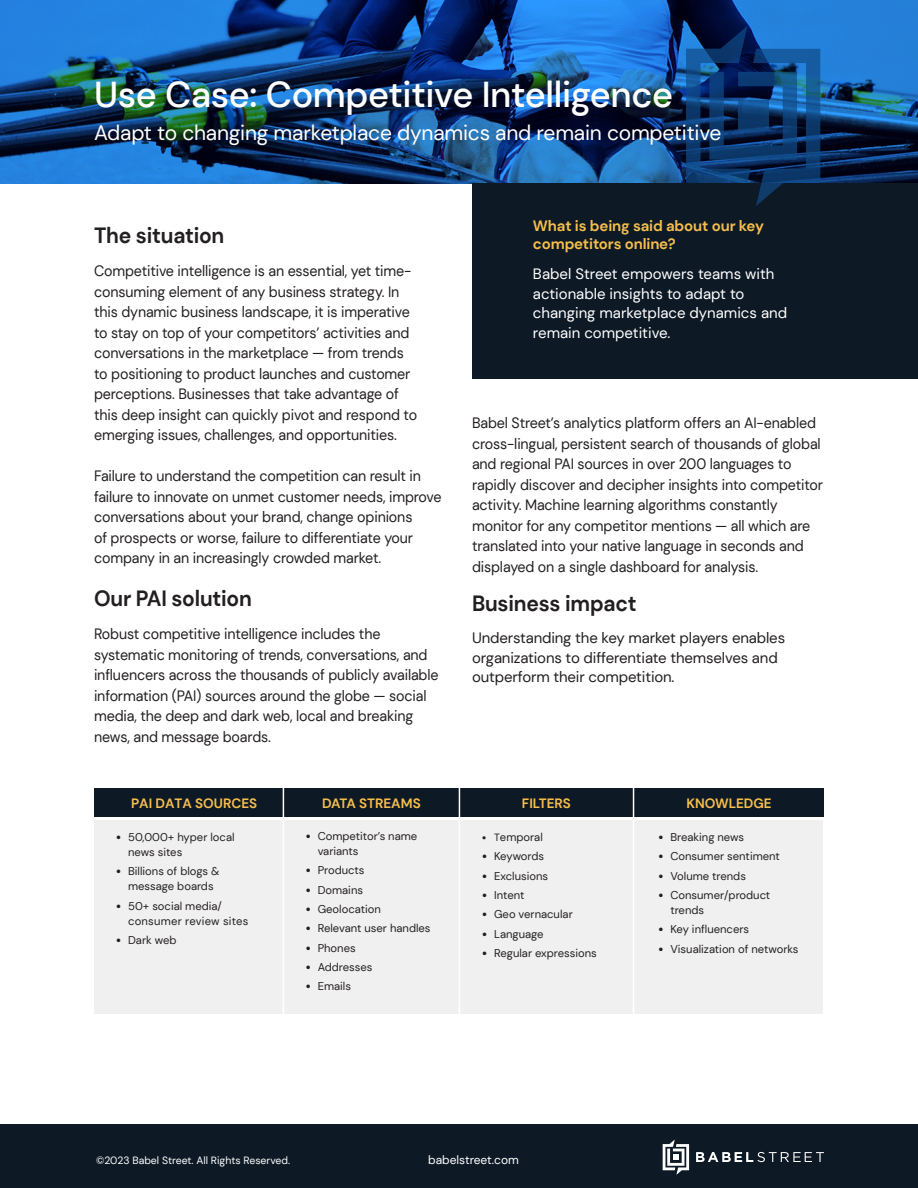
<style>
.page{position:relative;width:918px;height:1188px;background:#fff}
.page>*{position:absolute;margin:0;border:0;box-sizing:border-box;transform-origin:0 0}
.Title_Header{font:500 36px "DM Sans";letter-spacing:-.01em;color:#fff}
.t1{font:700 22.05px "DM Sans";letter-spacing:-.01em;color:#231f20;scale:.95 1}
.Title_Header-2{font:21px "DM Sans";letter-spacing:-.01em;color:#fff}
.t2{font:15px/20.4px "DM Sans";letter-spacing:-.01em;color:#231f20;scale:.95 1}
.t3{font:15px/19.5px "DM Sans";letter-spacing:-.01em;color:#231f20}
.t4{font:15px/19.5px "DM Sans";color:#fff}
.t5{font:700 15px "DM Sans";letter-spacing:-.01em;color:#f5be4c}
.Section_Subheader{font:700 13.5px "DM Sans";color:#f5be4c}
.Section_Subheader-2{font:12px "DM Sans";color:#fff}
.t6{font:11.25px/15px "DM Sans";color:#231f20}
.t7{font:11.25px "DM Sans";letter-spacing:-.02em;color:#231f20}
.Section_Subheader-3{font:10.5px "DM Sans";color:#fff}
.s1{font-style:inherit}
.s2{font-family:"Lato";font-weight:300;font-size:12px}
.s3{font-family:"Lato";font-weight:300;font-size:10.5px}
.s4{font-size:10.5px}
</style>
<div class="page">
<div style="left:0;top:1124px;width:918px;height:64px;background:#0d1925"></div>
<svg style="left:0;top:0;width:918px;height:184px;background:#164f8d"></svg>
<svg style="left:696px;top:1152px;width:128px;height:10px"></svg>
<svg style="left:663px;top:1140px;width:26px;height:35px"></svg>
<div style="left:94px;top:820px;width:729px;height:193px;background:#f0f0f0"></div>
<div style="left:94px;top:789px;width:730px;height:28px;background:#0d1925"></div>
<hr style="left:283px;top:784px;width:1px;height:265px;background:#fff">
<hr style="left:459px;top:784px;width:1px;height:263px;background:#fff">
<hr style="left:633px;top:784px;width:1px;height:262px;background:#fff">
<div style="left:473px;top:184px;width:445px;height:195px;background:#0d1925"></div>
<svg style="left:686px;top:26px;width:134px;height:180px;background:#0e3b6e"></svg>
<svg style="left:738px;top:101px;width:30px;height:30px"></svg>
<p class="Title_Header" style="left:94px;top:72px;width:581px">Use Case: Competitive Intelligence</p>
<p class="Title_Header-2" style="left:94px;top:120px;width:629px">Adapt to changing marketplace dynamics and remain competitive</p>
<p class="t1" style="left:94px;top:222px;width:139px">The situation</p>
<p class="t2" style="left:94px;top:261px;width:342px">Competitive intelligence is an essential, yet time&shy;consuming element of any business strategy. In this dynamic business landscape, it is imperative to stay on top of your competitors’ activities and conversations in the marketplace — from trends to positioning to product launches and customer perceptions. Businesses that take advantage of this deep insight can quickly pivot and respond to emerging issues, challenges, and opportunities.</p>
<p class="t2" style="left:94px;top:466px;width:367px">Failure to understand the competition can result in failure to innovate on unmet customer needs, improve conversations about your brand, change opinions<br>of prospects or worse, failure to differentiate your company in an increasingly crowded market.</p>
<p class="t1" style="left:94px;top:585px;width:168px">Our PAI solution</p>
<p class="t2" style="left:94px;top:624px;width:364px">Robust competitive intelligence includes the systematic monitoring of trends, conversations, and influencers across the thousands of publicly available information (PAI) sources around the globe — social media, the deep and dark web, local and breaking news, and message boards.</p>
<p class="t5" style="left:533px;top:217px;width:233px">What is being said about our key</p>
<p class="t5" style="left:533px;top:235px;width:144px">competitors online?</p>
<p class="t4" style="left:533px;top:264px;width:256px">Babel Street empowers teams with actionable insights to adapt to changing marketplace dynamics and remain competitive.</p>
<p class="t2" style="left:472px;top:413px;width:371px">Babel Street’s analytics platform offers an AI-enabled cross-lingual, persistent search of thousands of global and regional PAI sources in over 200 languages to rapidly discover and decipher insights into competitor activity. Machine learning algorithms constantly monitor for any competitor mentions — all which are translated into your native language in seconds and displayed on a single dashboard for analysis.</p>
<p class="t1" style="left:472px;top:589px;width:175px">Business impact</p>
<p class="t3" style="left:472px;top:628px;width:315px">Understanding the key market players enables organizations to differentiate themselves and outperform their competition.</p>
<p class="Section_Subheader" style="left:131px;top:795px;width:128px"><span class="s1">P</span>AI DATA SOURCES</p>
<p class="Section_Subheader" style="left:322px;top:795px;width:100px">DATA STREAMS</p>
<p class="Section_Subheader" style="left:522px;top:795px;width:51px">FILTERS</p>
<p class="Section_Subheader" style="left:686px;top:795px;width:87px">KNOWLEDGE</p>
<p class="t6" style="left:128px;top:830px;width:108px;text-indent:-13px"><span class="s2">•</span> 50,000+ hyper local news sites</p>
<p class="t6" style="left:128px;top:864px;width:93px;text-indent:-13px"><span class="s2">•</span> Billions of blogs &amp; message boards</p>
<p class="t6" style="left:128px;top:898px;width:122px;text-indent:-13px"><span class="s2">•</span> 50+ social media/ consumer review sites</p>
<p class="t6" style="left:115px;top:933px;width:63px"><span class="s2">•</span> Dark web</p>
<p class="t6" style="left:318px;top:829px;width:101px;text-indent:-13px"><span class="s2">•</span> Competitor’s name variants</p>
<p class="t6" style="left:305px;top:863px;width:61px"><span class="s2">•</span> Products</p>
<p class="t6" style="left:305px;top:882px;width:60px"><span class="s2">•</span> Domains</p>
<p class="t6" style="left:305px;top:902px;width:78px"><span class="s2">•</span> Geolocation</p>
<p class="t6" style="left:305px;top:921px;width:127px"><span class="s2">•</span> Relevant user handles</p>
<p class="t6" style="left:305px;top:940px;width:53px"><span class="s2">•</span> Phones</p>
<p class="t6" style="left:305px;top:960px;width:69px"><span class="s2">•</span> Addresses</p>
<p class="t6" style="left:305px;top:979px;width:48px"><span class="s2">•</span> Emails</p>
<p class="t6" style="left:481px;top:830px;width:63px"><span class="s3">•</span> <span class="s4">T</span>emporal</p>
<p class="t7" style="left:481px;top:849px;width:65px"><span class="s2">•</span> Keywords</p>
<p class="t6" style="left:481px;top:868px;width:69px"><span class="s2">•</span> Exclusions</p>
<p class="t6" style="left:481px;top:888px;width:45px"><span class="s2">•</span> Intent</p>
<p class="t6" style="left:481px;top:907px;width:93px"><span class="s2">•</span> Geo vernacular</p>
<p class="t6" style="left:481px;top:926px;width:64px"><span class="s2">•</span> Language</p>
<p class="t6" style="left:481px;top:945px;width:117px"><span class="s2">•</span> Regular expressions</p>
<p class="t6" style="left:657px;top:830px;width:88px"><span class="s2">•</span> Breaking news</p>
<p class="t6" style="left:657px;top:849px;width:124px"><span class="s2">•</span> Consumer sentiment</p>
<p class="t6" style="left:657px;top:868px;width:90px"><span class="s2">•</span> Volume trends</p>
<p class="t6" style="left:670px;top:888px;width:101px;text-indent:-13px"><span class="s2">•</span> Consumer/product trends</p>
<p class="t6" style="left:657px;top:922px;width:93px"><span class="s2">•</span> Key influencers</p>
<p class="t6" style="left:657px;top:941px;width:142px"><span class="s2">•</span> Visualization of networks</p>
<p class="Section_Subheader-3" style="left:96px;top:1153px;width:196px">©2023 Babel Street. All Rights Reserved.</p>
<p class="Section_Subheader-2" style="left:428px;top:1152px;width:92px">babelstreet.com</p>
</div>
